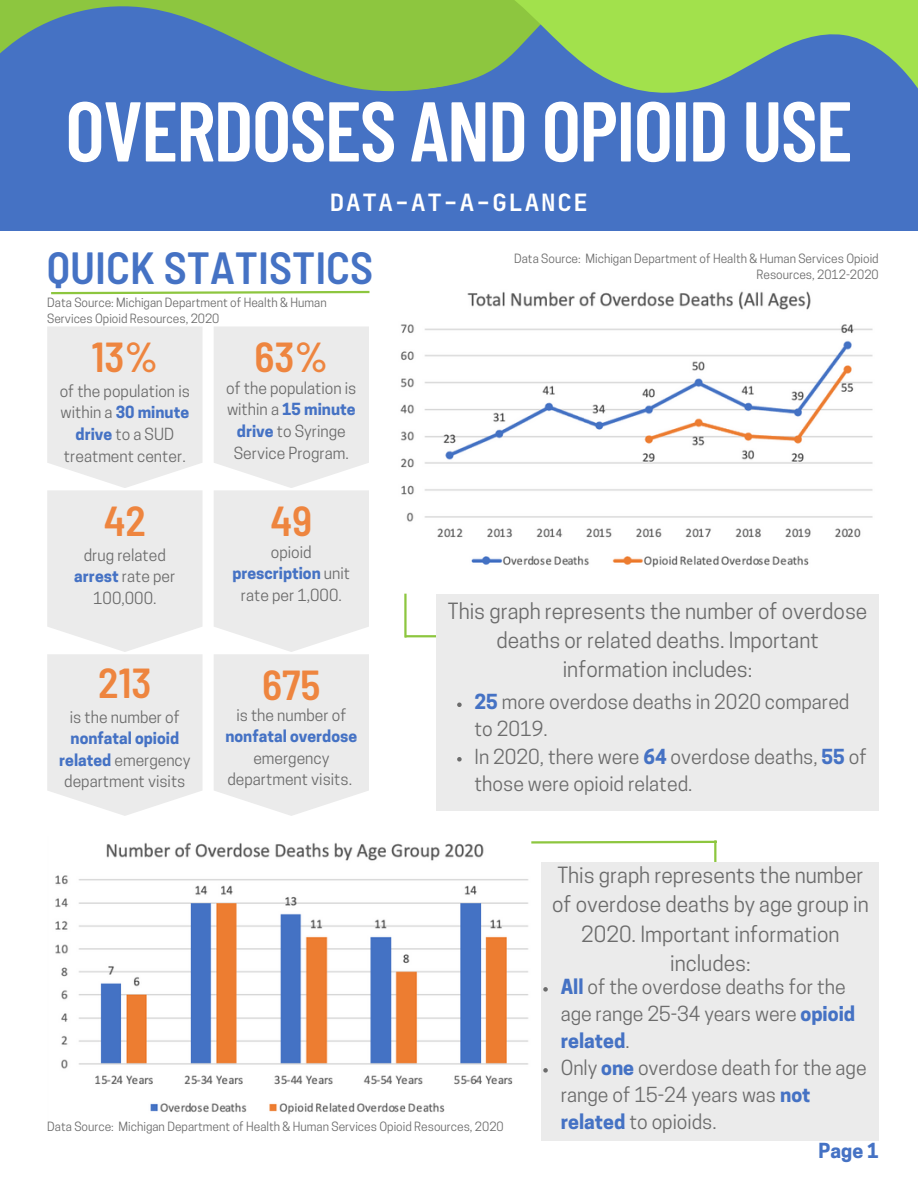
<style>
.page{position:relative;width:918px;height:1188px;background:#fff}
.page>*{position:absolute;margin:0;border:0;box-sizing:border-box;transform-origin:0 0}
.t1{font:600 84.6px "Barlow Condensed";letter-spacing:-.02em;color:#fff}
.t2{font:600 semi-condensed 45px "Barlow";color:#4572c4}
.t3{font:600 semi-condensed 41.85px "Barlow";color:#ee853f}
.t4{font:700 24.15px "Jet Brains Mono";letter-spacing:.075em;color:#fff}
.t5{font:21px/29.2px "Cooper Hewitt";color:#6c6c6c;text-align:center}
.t6{font:19.5px/27px "Cooper Hewitt";color:#6c6c6c}
.t7{font:700 19.5px "Cooper Hewitt";color:#4572c4}
.t8{font:15.75px/21.6px "Cooper Hewitt";color:#6c6c6c;text-align:center}
.t9{font:12px/16px "Cooper Hewitt";color:#6c6c6c}
.s1{font-weight:700;color:#4572c4}
</style>
<div class="page">
<div style="left:0;top:0;width:918px;height:230px;background:#4572c4"></div>
<svg style="left:0;top:0;width:311px;height:75px"></svg>
<svg style="left:311px;top:0;width:607px;height:93px"></svg>
<svg style="left:51px;top:290px;width:319px;height:5px"></svg>
<svg style="left:214px;top:326px;width:155px;height:490px;background:#ececec"></svg>
<svg style="left:47px;top:326px;width:156px;height:490px;background:#ececec"></svg>
<img style="left:400px;top:291px;width:473px;height:277px">
<img style="left:55px;top:842px;width:474px;height:273px">
<hr style="left:404px;top:594px;width:3px;height:44px;background:#8dc63f">
<hr style="left:405px;top:635px;width:31px;height:2px;background:#8dc63f">
<div style="left:436px;top:594px;width:443px;height:216px;background:#ebebeb"></div>
<svg style="left:457px;top:703px;width:5px;height:4px"></svg>
<hr style="left:714px;top:840px;width:2px;height:44px;background:#8dc63f">
<svg style="left:531px;top:840px;width:186px;height:5px"></svg>
<div style="left:541px;top:863px;width:338px;height:278px;background:#ebebeb"></div>
<svg style="left:543px;top:987px;width:5px;height:5px"></svg>
<svg style="left:543px;top:1068px;width:5px;height:5px"></svg>
<svg style="left:457px;top:757px;width:5px;height:5px"></svg>
<p class="t1" style="left:65px;top:77px;width:789px">OVERDOSES AND OPIOID USE</p>
<p class="t4" style="left:330px;top:188px;width:260px">DATA-AT-A-GLANCE</p>
<p class="t2" style="left:47px;top:239px;width:328px">QUICK STATISTICS</p>
<p class="t9" style="left:47px;top:296px;width:281px">Data Source: Michigan Department of Health &amp; Human<br>Services Opioid Resources, 2020</p>
<p class="t3" style="left:92px;top:330px;width:68px">13%</p>
<p class="t8" style="left:60px;top:382px;width:132px">of the population is within a <span class="s1">30 minute drive</span> to a SUD treatment center.</p>
<p class="t3" style="left:104px;top:494px;width:44px">42</p>
<p class="t8" style="left:74px;top:546px;width:103px">drug related <span class="s1">arrest</span> rate per<br>100,000.</p>
<p class="t3" style="left:98px;top:656px;width:55px">213</p>
<p class="t8" style="left:59px;top:708px;width:133px">is the number of <span class="s1">nonfatal opioid related</span> emergency department visits</p>
<p class="t3" style="left:255px;top:330px;width:75px">63%</p>
<p class="t8" style="left:226px;top:379px;width:132px">of the population is within a <span class="s1">15 minute drive</span> to Syringe<br>Service Program.</p>
<p class="t3" style="left:270px;top:494px;width:43px">49</p>
<p class="t8" style="left:232px;top:543px;width:119px">opioid <span class="s1">prescription</span> unit rate per 1,000.</p>
<p class="t3" style="left:262px;top:658px;width:60px">675</p>
<p class="t8" style="left:226px;top:706px;width:133px">is the number of <span class="s1">nonfatal overdose </span>emergency department visits.</p>
<p class="t9" style="left:514px;top:252px;width:366px;text-align:right">Data Source: Michigan Department of Health &amp; Human Services Opioid<br>Resources, 2012-2020</p>
<p class="t5" style="left:448px;top:599px;width:421px">This graph represents the number of overdose deaths or related deaths. Important information includes:</p>
<p class="t6" style="left:475px;top:691px;width:376px"><span class="s1">25</span> more overdose deaths in 2020 compared to 2019.</p>
<p class="t6" style="left:475px;top:745px;width:394px">In 2020, there were <span class="s1">64</span> overdose deaths, <span class="s1">55</span> of those were opioid related.</p>
<p class="t9" style="left:47px;top:1120px;width:458px">Data Source: Michigan Department of Health &amp; Human Services Opioid Resources, 2020</p>
<p class="t5" style="left:552px;top:863px;width:318px">This graph represents the number of overdose deaths by age group in<br>2020. Important information includes:</p>
<p class="t6" style="left:561px;top:975px;width:296px"><span class="s1">All</span> of the overdose deaths for the age range 25-34 years were <span class="s1">opioid related</span>.</p>
<p class="t6" style="left:561px;top:1056px;width:308px">Only <span class="s1">one</span> overdose death for the age range of 15-24 years was <span class="s1">not related</span> to opioids.</p>
<p class="t7" style="left:819px;top:1143px;width:62px">Page 1</p>
</div>
